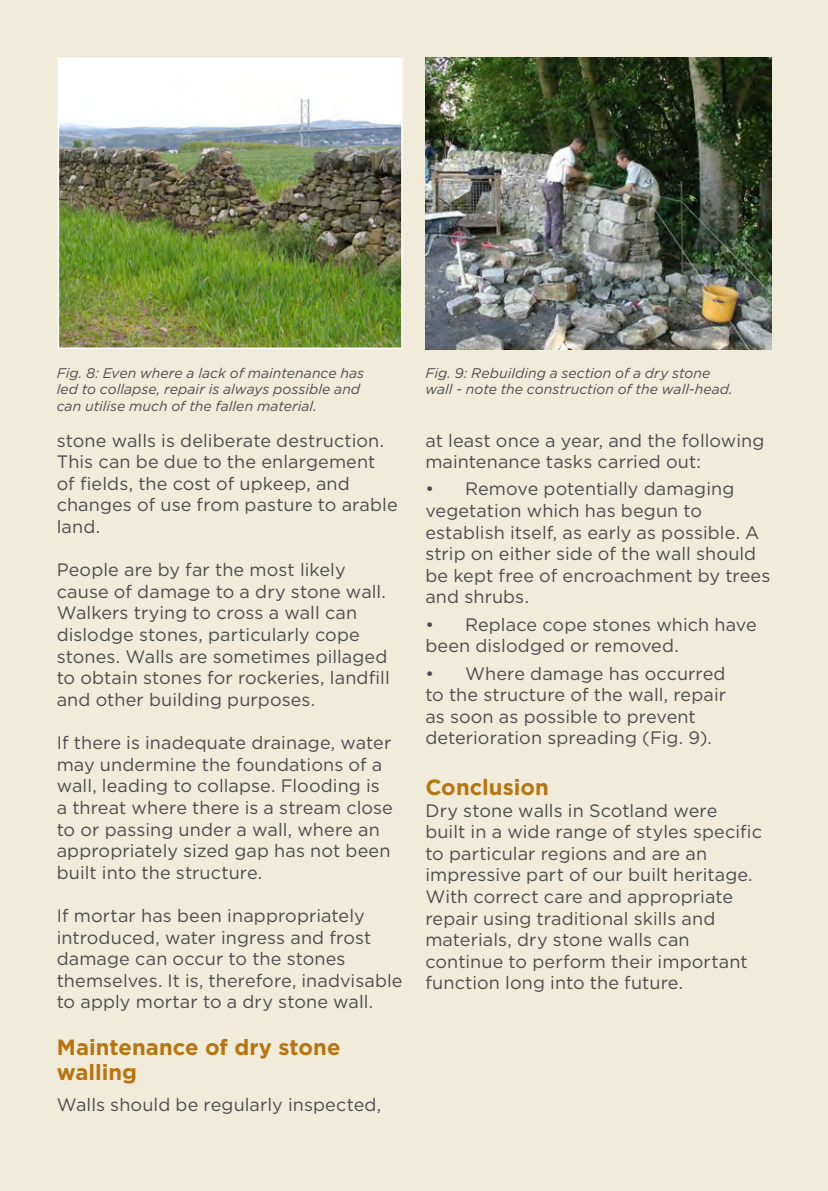
<style>
.page{position:relative;width:828px;height:1191px;background:#f1ebda}
.page>*{position:absolute;margin:0;border:0;box-sizing:border-box;transform-origin:0 0}
.t1{font:700 22px/25.2px "Gotham";color:#b8740e}
.t2{font:18px/21.6px "Gotham";letter-spacing:.005em;color:#4b4c4d}
.t3{font:italic 14px/16.8px "Gotham";color:#4b4c4d}
</style>
<div class="page">
<img style="left:61px;top:61px;width:339px;height:285px">
<div style="left:58px;top:58px;width:345px;height:291px;border:2px solid #fff"></div>
<img style="left:425px;top:58px;width:346px;height:291px">
<p class="t3" style="left:57px;top:364px;width:309px">Fig. 8: Even where a lack of maintenance has led to collapse, repair is always possible and can utilise much of the fallen material.</p>
<p class="t2" style="left:57px;top:429px;width:342px">stone walls is deliberate destruction.<br>This can be due to the enlargement of fields, the cost of upkeep, and changes of use from pasture to arable land.</p>
<p class="t2" style="left:57px;top:558px;width:334px">People are by far the most likely cause of damage to a dry stone wall.<br>Walkers trying to cross a wall can dislodge stones, particularly cope stones. Walls are sometimes pillaged to obtain stones for rockeries, landfill and other building purposes.</p>
<p class="t2" style="left:57px;top:731px;width:337px">If there is inadequate drainage, water may undermine the foundations of a wall, leading to collapse. Flooding is a threat where there is a stream close to or passing under a wall, where an appropriately sized gap has not been built into the structure.</p>
<p class="t2" style="left:57px;top:904px;width:347px">If mortar has been inappropriately introduced, water ingress and frost damage can occur to the stones themselves. It is, therefore, inadvisable to apply mortar to a dry stone wall.</p>
<p class="t1" style="left:57px;top:1034px;width:285px">Maintenance of dry stone walling</p>
<p class="t2" style="left:57px;top:1093px;width:326px">Walls should be regularly inspected,</p>
<p class="t3" style="left:425px;top:364px;width:309px">Fig. 9: Rebuilding a section of a dry stone wall - note the construction of the wall-head.</p>
<p class="t2" style="left:425px;top:429px;width:340px">at least once a year, and the following maintenance tasks carried out:</p>
<p class="t2" style="left:425px;top:478px;width:346px">• Remove potentially damaging vegetation which has begun to establish itself, as early as possible. A strip on either side of the wall should be kept free of encroachment by trees and shrubs.</p>
<p class="t2" style="left:425px;top:613px;width:333px">• Replace cope stones which have been dislodged or removed.</p>
<p class="t2" style="left:425px;top:662px;width:302px">• Where damage has occurred to the structure of the wall, repair as soon as possible to prevent deterioration spreading (Fig. 9).</p>
<p class="t1" style="left:425px;top:774px;width:125px">Conclusion</p>
<p class="t2" style="left:425px;top:799px;width:338px">Dry stone walls in Scotland were<br>built in a wide range of styles specific to particular regions and are an impressive part of our built heritage.<br>With correct care and appropriate repair using traditional skills and materials, dry stone walls can continue to perform their important function long into the future.</p>
</div>
